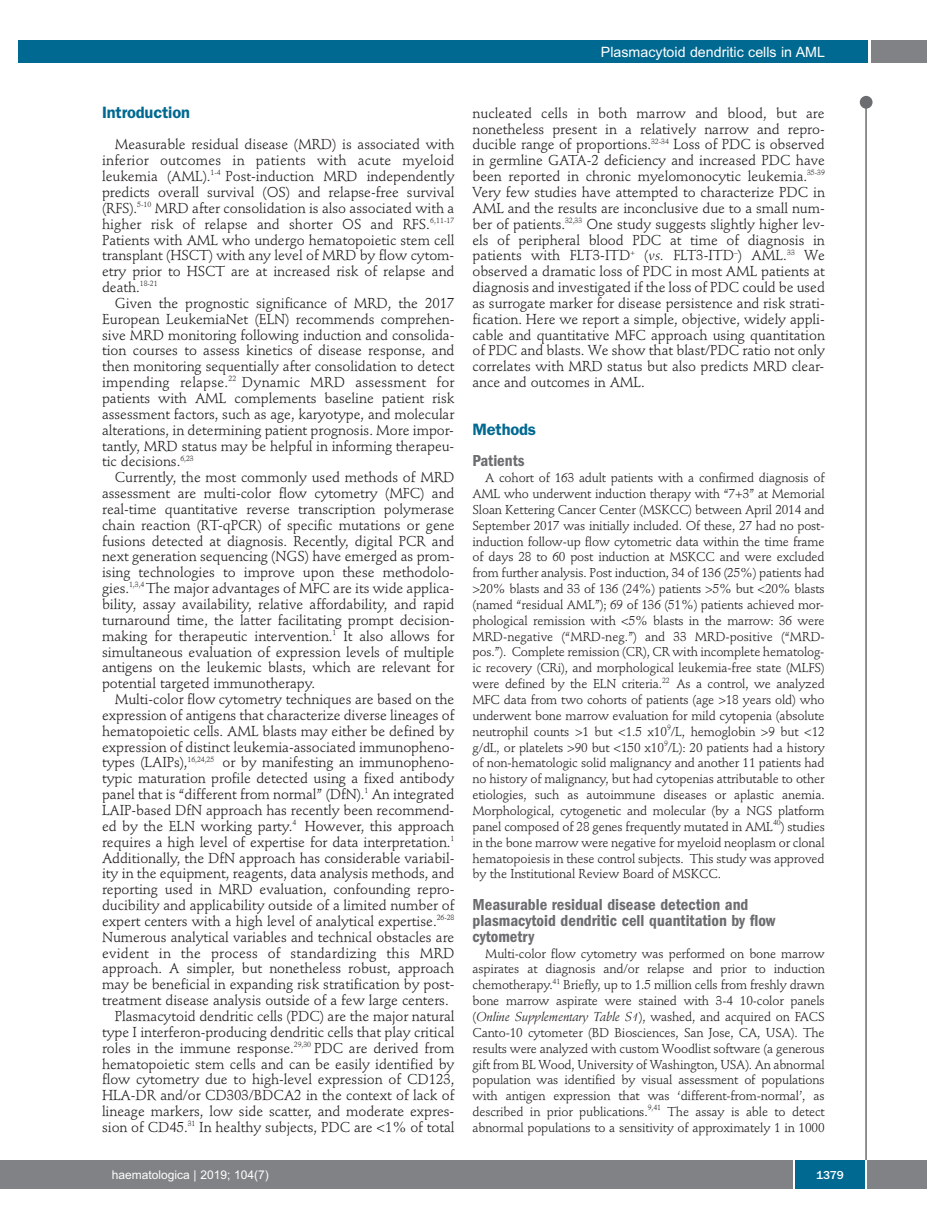
<style>
.page{position:relative;width:927px;height:1225px;background:#fff}
.page>*{position:absolute;margin:0;border:0;box-sizing:border-box;transform-origin:0 0}
.t1{font:600 condensed 16.5px/15.9px "Franklin Gothic";color:#6c6d70}
.t2{font:600 16.5px "Franklin Gothic";letter-spacing:-.01em;color:#006991}
.t3{font:14.25px/15.9px "Stempel Schneidler";letter-spacing:-.005em;color:#231f20;text-align:justify}
.t4{font:14.25px "Stempel Schneidler";letter-spacing:.015em;color:#231f20}
.t5{font:14.25px "Arial";color:#fff}
.t6{font:12.75px/15.9px "Stempel Schneidler";letter-spacing:-.015em;color:#231f20;text-align:justify}
.t7{font:12px "Arial";color:#fff}
.t8{font:500 12px "Franklin Gothic";color:#fff}
.s1{font-style:italic}
</style>
<div class="page">
<div style="left:860px;top:96px;width:12px;height:13px;background:#6c6d70;border-radius:50%"></div>
<hr style="left:865px;top:98px;width:2px;height:1062px;background:#6c6d70">
<div style="left:871px;top:40px;width:56px;height:22px;background:#808285"></div>
<div style="left:18px;top:40px;width:849px;height:22px;background:#006991"></div>
<div style="left:17px;top:1160px;width:910px;height:28px;background:#808285"></div>
<div style="left:795px;top:1160px;width:70px;height:28px;background:#006991"></div>
<hr style="left:793px;top:1160px;width:2px;height:28px;background:#fff">
<hr style="left:865px;top:1160px;width:2px;height:28px;background:#fff">
<div style="left:0;top:1160px;width:17px;height:28px;background:#808285"></div>
<p class="t5" style="left:601px;top:44px;width:226px">Plasmacytoid dendritic cells in AML</p>
<p class="t2" style="left:102px;top:106px;width:89px">Introduction</p>
<p class="t3" style="left:102px;top:138px;width:354px;text-indent:13px">Measurable residual disease (MRD) is associated with inferior outcomes in patients with acute myeloid leukemia (AML).<sup>1-4</sup> Post-induction MRD independently predicts overall survival (OS) and relapse-free survival (RFS).<sup>5-10</sup> MRD after consolidation is also associated with a higher risk of relapse and shorter OS and RFS.<sup>6,11-17<br></sup>Patients with AML who undergo hematopoietic stem cell transplant (HSCT) with any level of MRD by flow cytom&shy;etry prior to HSCT are at increased risk of relapse and death.<sup>18-21</sup></p>
<p class="t3" style="left:102px;top:296px;width:354px;text-indent:13px">Given the prognostic significance of MRD, the 2017<br>European LeukemiaNet (ELN) recommends comprehen&shy;sive MRD monitoring following induction and consolida&shy;tion courses to assess kinetics of disease response, and then monitoring sequentially after consolidation to detect impending relapse.<sup>22</sup> Dynamic MRD assessment for patients with AML complements baseline patient risk assessment factors, such as age, karyotype, and molecular alterations, in determining patient prognosis. More impor&shy;tantly, MRD status may be helpful in informing therapeu&shy;tic decisions.<sup>6,23</sup></p>
<p class="t3" style="left:102px;top:471px;width:354px;text-indent:13px">Currently, the most commonly used methods of MRD assessment are multi-color flow cytometry (MFC) and real-time quantitative reverse transcription polymerase chain reaction (RT-qPCR) of specific mutations or gene fusions detected at diagnosis. Recently, digital PCR and next generation sequencing (NGS) have emerged as prom&shy;ising technologies to improve upon these methodolo&shy;gies.<sup>1,3,4</sup> The major advantages of MFC are its wide applica&shy;bility, assay availability, relative affordability, and rapid turnaround time, the latter facilitating prompt decision&shy;making for therapeutic intervention.<sup>1</sup> It also allows for simultaneous evaluation of expression levels of multiple antigens on the leukemic blasts, which are relevant for potential targeted immunotherapy.</p>
<p class="t3" style="left:115px;top:692px;width:341px">Multi-color flow cytometry techniques are based on the</p>
<p class="t3" style="left:102px;top:708px;width:354px">expression of antigens that characterize diverse lineages of</p>
<p class="t3" style="left:102px;top:724px;width:354px">hematopoietic cells. AML blasts may either be defined by</p>
<p class="t3" style="left:102px;top:740px;width:354px">expression of distinct leukemia-associated immunopheno-</p>
<p class="t3" style="left:102px;top:756px;width:354px">types (LAIPs),<sup>16,24,25</sup> or by manifesting an immunopheno-</p>
<p class="t3" style="left:102px;top:772px;width:354px">typic maturation profile detected using a fixed antibody</p>
<p class="t3" style="left:102px;top:787px;width:354px">panel that is “different from normal” (DfN).<sup>1</sup> An integrated</p>
<p class="t3" style="left:102px;top:803px;width:354px">LAIP-based DfN approach has recently been recommend-</p>
<p class="t3" style="left:102px;top:819px;width:354px">ed by the ELN working party.<sup>4</sup> However, this approach</p>
<p class="t3" style="left:102px;top:835px;width:354px">requires a high level of expertise for data interpretation.<sup>1</sup></p>
<p class="t3" style="left:102px;top:851px;width:354px">Additionally, the DfN approach has considerable variabil-</p>
<p class="t3" style="left:102px;top:867px;width:354px">ity in the equipment, reagents, data analysis methods, and</p>
<p class="t3" style="left:102px;top:882px;width:354px">reporting used in MRD evaluation, confounding repro-</p>
<p class="t3" style="left:102px;top:898px;width:354px">ducibility and applicability outside of a limited number of</p>
<p class="t3" style="left:102px;top:914px;width:354px">expert centers with a high level of analytical expertise.<sup>26-28</sup></p>
<p class="t3" style="left:102px;top:930px;width:354px">Numerous analytical variables and technical obstacles are</p>
<p class="t4" style="left:102px;top:947px;width:354px">evident in the process of standardizing this MRD</p>
<p class="t3" style="left:102px;top:962px;width:354px">approach. A simpler, but nonetheless robust, approach</p>
<p class="t3" style="left:102px;top:978px;width:354px">may be beneficial in expanding risk stratification by post-</p>
<p class="t3" style="left:102px;top:993px;width:348px">treatment disease analysis outside of a few large centers.</p>
<p class="t3" style="left:115px;top:1009px;width:341px">Plasmacytoid dendritic cells (PDC) are the major natural</p>
<p class="t3" style="left:102px;top:1025px;width:354px">type I interferon-producing dendritic cells that play critical</p>
<p class="t3" style="left:102px;top:1041px;width:354px">roles in the immune response.<sup>29,30</sup> PDC are derived from</p>
<p class="t3" style="left:102px;top:1057px;width:354px">hematopoietic stem cells and can be easily identified by</p>
<p class="t3" style="left:102px;top:1073px;width:354px">flow cytometry due to high-level expression of CD123,</p>
<p class="t3" style="left:102px;top:1088px;width:354px">HLA-DR and/or CD303/BDCA2 in the context of lack of</p>
<p class="t3" style="left:102px;top:1104px;width:354px">lineage markers, low side scatter, and moderate expres-</p>
<p class="t3" style="left:102px;top:1120px;width:354px">sion of CD45.<sup>31</sup> In healthy subjects, PDC are &lt;1% of total</p>
<p class="t3" style="left:472px;top:106px;width:354px">nucleated cells in both marrow and blood, but are nonetheless present in a relatively narrow and repro&shy;ducible range of proportions.<sup>32-34</sup> Loss of PDC is observed in germline GATA-2 deficiency and increased PDC have been reported in chronic myelomonocytic leukemia.<sup>35-39<br></sup>Very few studies have attempted to characterize PDC in AML and the results are inconclusive due to a small num&shy;ber of patients.<sup>32,33</sup> One study suggests slightly higher lev&shy;els of peripheral blood PDC at time of diagnosis in patients with FLT3-ITD<sup>+</sup> (<span class="s1">vs.</span> FLT3-ITD<sup>–</sup>) AML.<sup>33</sup> We observed a dramatic loss of PDC in most AML patients at diagnosis and investigated if the loss of PDC could be used as surrogate marker for disease persistence and risk strati&shy;fication. Here we report a simple, objective, widely appli&shy;cable and quantitative MFC approach using quantitation of PDC and blasts. We show that blast/PDC ratio not only correlates with MRD status but also predicts MRD clear&shy;ance and outcomes in AML.</p>
<p class="t2" style="left:472px;top:423px;width:65px">Methods</p>
<p class="t1" style="left:472px;top:454px;width:54px">Patients</p>
<p class="t6" style="left:472px;top:471px;width:354px;text-indent:13px">A cohort of 163 adult patients with a confirmed diagnosis of AML who underwent induction therapy with “7+3” at Memorial Sloan Kettering Cancer Center (MSKCC) between April 2014 and September 2017 was initially included. Of these, 27 had no post&shy;induction follow-up flow cytometric data within the time frame of days 28 to 60 post induction at MSKCC and were excluded from further analysis. Post induction, 34 of 136 (25%) patients had &gt;20% blasts and 33 of 136 (24%) patients &gt;5% but &lt;20% blasts (named “residual AML”); 69 of 136 (51%) patients achieved mor&shy;phological remission with &lt;5% blasts in the marrow: 36 were MRD-negative (“MRD-neg.”) and 33 MRD-positive (“MRD&shy;pos.”). Complete remission (CR), CR with incomplete hematolog&shy;ic recovery (CRi), and morphological leukemia-free state (MLFS) were defined by the ELN criteria.<sup>22</sup> As a control, we analyzed MFC data from two cohorts of patients (age &gt;18 years old) who underwent bone marrow evaluation for mild cytopenia (absolute neutrophil counts &gt;1 but &lt;1.5 x10<sup>9</sup>/L, hemoglobin &gt;9 but &lt;12 g/dL, or platelets &gt;90 but &lt;150 x10<sup>9</sup>/L): 20 patients had a history of non-hematologic solid malignancy and another 11 patients had no history of malignancy, but had cytopenias attributable to other etiologies, such as autoimmune diseases or aplastic anemia.<br>Morphological, cytogenetic and molecular (by a NGS platform panel composed of 28 genes frequently mutated in AML<sup>40</sup>) studies in the bone marrow were negative for myeloid neoplasm or clonal hematopoiesis in these control subjects. This study was approved by the Institutional Review Board of MSKCC.</p>
<p class="t1" style="left:472px;top:898px;width:304px">Measurable residual disease detection and plasmacytoid dendritic cell quantitation by flow cytometry</p>
<p class="t6" style="left:472px;top:946px;width:354px;text-indent:13px">Multi-color flow cytometry was performed on bone marrow aspirates at diagnosis and/or relapse and prior to induction chemotherapy.<sup>41</sup> Briefly, up to 1.5 million cells from freshly drawn bone marrow aspirate were stained with 3-4 10-color panels (<span class="s1">Online Supplementary Table S1</span>), washed, and acquired on FACS Canto-10 cytometer (BD Biosciences, San Jose, CA, USA). The results were analyzed with custom Woodlist software (a generous gift from BL Wood, University of Washington, USA). An abnormal population was identified by visual assessment of populations with antigen expression that was ‘different-from-normal’, as described in prior publications.<sup>9,41</sup> The assay is able to detect abnormal populations to a sensitivity of approximately 1 in 1000</p>
<p class="t7" style="left:112px;top:1167px;width:158px">haematologica | 2019; 104(7)</p>
<p class="t8" style="left:816px;top:1167px;width:29px">1379</p>
</div>
